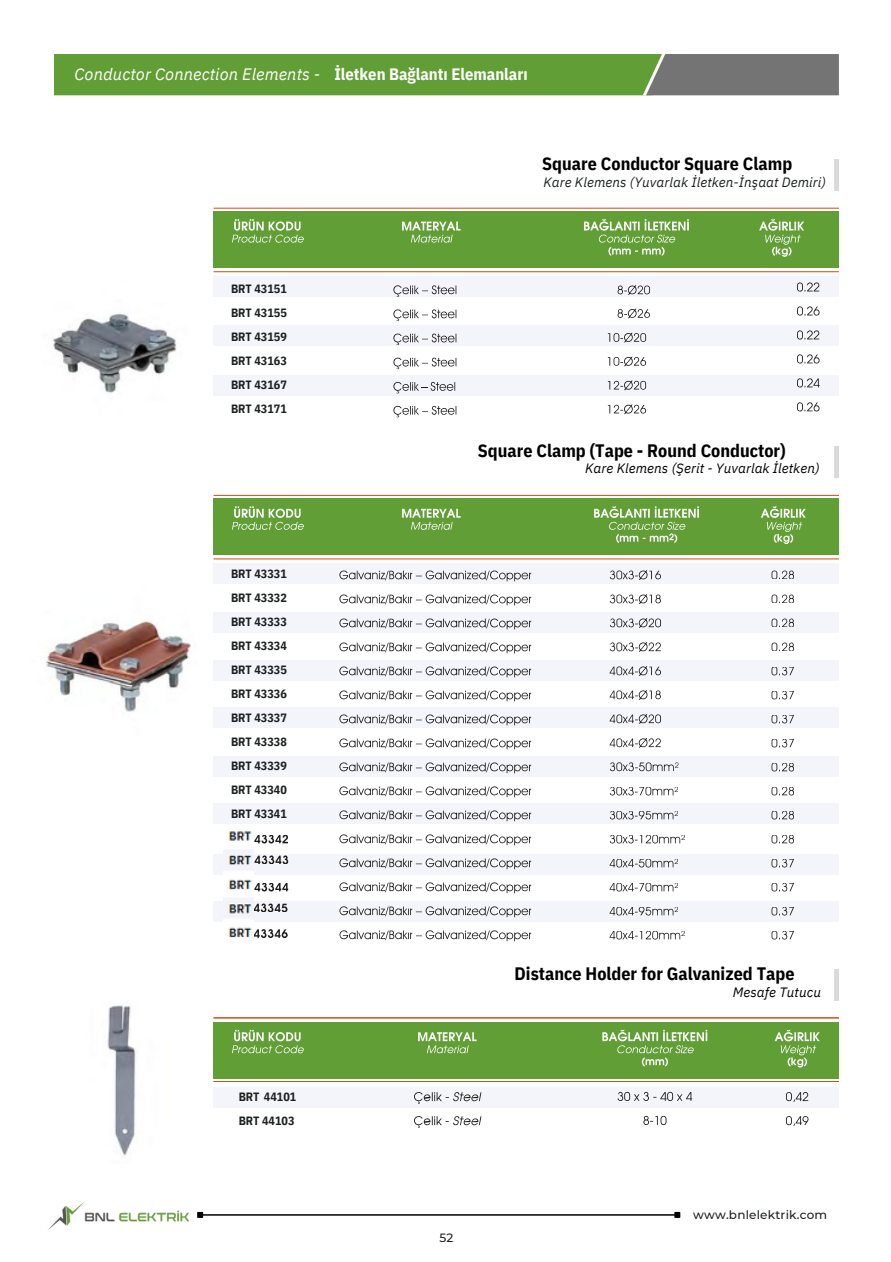
<style>
.page{position:relative;width:891px;height:1262px;background:#fff}
.page>*{position:absolute;margin:0;border:0;box-sizing:border-box;transform-origin:0 0}
.t1{font:700 18px "IBM Plex Sans Cond";color:#000}
.t2{font:italic 16.4px "IBM Plex Sans";letter-spacing:.005em;color:#fff}
.t3{font:700 16.4px "IBM Plex Sans Cond";color:#fff}
.t4{font:italic 13.6px "IBM Plex Sans";letter-spacing:.005em;color:#000}
.t5{font:italic 13.6px "IBM Plex Sans";letter-spacing:.005em;color:#1c2120}
.t6{font:700 12px/24px "IBM Plex Sans Cond";color:#1c2120;text-align:justify}
.t7{font:500 12px "Montserrat";letter-spacing:.015em;color:#1c2120}
</style>
<div class="page">
<div style="left:214px;top:325px;width:625px;height:21px;background:#f4f4fb"></div>
<div style="left:214px;top:374px;width:625px;height:21px;background:#f4f4fb"></div>
<div style="left:214px;top:612px;width:625px;height:21px;background:#f4f4fb"></div>
<div style="left:214px;top:659px;width:625px;height:21px;background:#f4f4fb"></div>
<div style="left:214px;top:707px;width:625px;height:21px;background:#f4f4fb"></div>
<div style="left:214px;top:755px;width:625px;height:21px;background:#f4f4fb"></div>
<div style="left:214px;top:803px;width:625px;height:21px;background:#f4f4fb"></div>
<div style="left:214px;top:854px;width:625px;height:20px;background:#f4f4fb"></div>
<div style="left:214px;top:900px;width:625px;height:21px;background:#f4f4fb"></div>
<div style="left:54px;top:54px;width:589px;height:41px;background:#629e36"></div>
<div style="left:643px;top:54px;width:196px;height:41px;background:#757474"></div>
<div style="left:214px;top:211px;width:625px;height:57px;background:#629e36"></div>
<div style="left:214px;top:276px;width:625px;height:21px;background:#f4f4fb"></div>
<hr style="left:214px;top:271px;width:625px;height:1px;background:#d7490c">
<hr style="left:214px;top:208px;width:625px;height:1px;background:#d7490c">
<svg style="left:232px;top:219px;width:72px;height:24px"></svg>
<svg style="left:402px;top:222px;width:59px;height:21px"></svg>
<svg style="left:584px;top:219px;width:105px;height:37px"></svg>
<svg style="left:759px;top:219px;width:45px;height:38px"></svg>
<div style="left:214px;top:498px;width:625px;height:57px;background:#629e36"></div>
<div style="left:214px;top:563px;width:625px;height:21px;background:#f4f4fb"></div>
<hr style="left:214px;top:558px;width:625px;height:1px;background:#d7490c">
<hr style="left:214px;top:495px;width:625px;height:1px;background:#d7490c">
<svg style="left:232px;top:506px;width:72px;height:24px"></svg>
<svg style="left:402px;top:509px;width:59px;height:21px"></svg>
<svg style="left:594px;top:506px;width:105px;height:37px"></svg>
<svg style="left:761px;top:506px;width:45px;height:38px"></svg>
<div style="left:214px;top:1021px;width:625px;height:57px;background:#629e36"></div>
<div style="left:214px;top:1087px;width:625px;height:20px;background:#f4f4fb"></div>
<hr style="left:214px;top:1081px;width:625px;height:1px;background:#d7490c">
<hr style="left:214px;top:1017px;width:625px;height:1px;background:#d7490c">
<svg style="left:232px;top:1029px;width:72px;height:24px"></svg>
<svg style="left:414px;top:1116px;width:67px;height:11px"></svg>
<svg style="left:414px;top:1092px;width:67px;height:11px"></svg>
<svg style="left:643px;top:1115px;width:23px;height:10px"></svg>
<svg style="left:618px;top:1091px;width:74px;height:10px"></svg>
<svg style="left:786px;top:1116px;width:23px;height:9px"></svg>
<svg style="left:786px;top:1092px;width:22px;height:9px"></svg>
<svg style="left:418px;top:1032px;width:59px;height:21px"></svg>
<svg style="left:602px;top:1029px;width:105px;height:37px"></svg>
<svg style="left:775px;top:1029px;width:45px;height:38px"></svg>
<hr style="left:835px;top:159px;width:4px;height:31px;background:#dadada">
<hr style="left:835px;top:446px;width:4px;height:31px;background:#dadada">
<hr style="left:835px;top:969px;width:4px;height:32px;background:#dadada">
<img style="left:45px;top:619px;width:146px;height:93px">
<img style="left:107px;top:1005px;width:29px;height:151px">
<img style="left:53px;top:313px;width:124px;height:81px">
<svg style="left:254px;top:835px;width:34px;height:8px"></svg>
<svg style="left:254px;top:883px;width:34px;height:8px"></svg>
<svg style="left:254px;top:903px;width:33px;height:9px"></svg>
<svg style="left:254px;top:855px;width:34px;height:9px"></svg>
<svg style="left:254px;top:929px;width:34px;height:9px"></svg>
<svg style="left:339px;top:570px;width:192px;height:11px"></svg>
<svg style="left:339px;top:594px;width:192px;height:11px"></svg>
<svg style="left:339px;top:618px;width:192px;height:11px"></svg>
<svg style="left:339px;top:642px;width:192px;height:11px"></svg>
<svg style="left:339px;top:666px;width:192px;height:11px"></svg>
<svg style="left:339px;top:690px;width:192px;height:11px"></svg>
<svg style="left:339px;top:714px;width:192px;height:11px"></svg>
<svg style="left:339px;top:738px;width:192px;height:11px"></svg>
<svg style="left:339px;top:762px;width:192px;height:11px"></svg>
<svg style="left:339px;top:786px;width:192px;height:11px"></svg>
<svg style="left:339px;top:810px;width:192px;height:11px"></svg>
<svg style="left:339px;top:834px;width:192px;height:11px"></svg>
<svg style="left:339px;top:858px;width:192px;height:11px"></svg>
<svg style="left:340px;top:882px;width:191px;height:11px"></svg>
<svg style="left:340px;top:906px;width:191px;height:11px"></svg>
<svg style="left:340px;top:930px;width:191px;height:11px"></svg>
<svg style="left:393px;top:285px;width:63px;height:12px"></svg>
<svg style="left:393px;top:309px;width:63px;height:12px"></svg>
<svg style="left:393px;top:333px;width:63px;height:12px"></svg>
<svg style="left:393px;top:358px;width:63px;height:11px"></svg>
<svg style="left:393px;top:382px;width:62px;height:11px"></svg>
<svg style="left:393px;top:406px;width:63px;height:11px"></svg>
<svg style="left:610px;top:859px;width:68px;height:8px"></svg>
<svg style="left:610px;top:883px;width:68px;height:8px"></svg>
<svg style="left:610px;top:907px;width:68px;height:8px"></svg>
<svg style="left:610px;top:931px;width:75px;height:8px"></svg>
<svg style="left:610px;top:787px;width:68px;height:8px"></svg>
<svg style="left:610px;top:835px;width:75px;height:8px"></svg>
<svg style="left:610px;top:811px;width:68px;height:8px"></svg>
<svg style="left:610px;top:570px;width:51px;height:10px"></svg>
<svg style="left:610px;top:594px;width:51px;height:10px"></svg>
<svg style="left:610px;top:618px;width:51px;height:10px"></svg>
<svg style="left:610px;top:642px;width:51px;height:10px"></svg>
<svg style="left:610px;top:666px;width:51px;height:10px"></svg>
<svg style="left:610px;top:690px;width:51px;height:10px"></svg>
<svg style="left:610px;top:714px;width:51px;height:10px"></svg>
<svg style="left:610px;top:738px;width:51px;height:10px"></svg>
<svg style="left:610px;top:762px;width:69px;height:9px"></svg>
<svg style="left:618px;top:285px;width:32px;height:10px"></svg>
<svg style="left:618px;top:309px;width:32px;height:9px"></svg>
<svg style="left:608px;top:333px;width:38px;height:9px"></svg>
<svg style="left:608px;top:356px;width:38px;height:10px"></svg>
<svg style="left:608px;top:380px;width:38px;height:10px"></svg>
<svg style="left:608px;top:404px;width:38px;height:10px"></svg>
<svg style="left:772px;top:667px;width:22px;height:8px"></svg>
<svg style="left:772px;top:691px;width:22px;height:8px"></svg>
<svg style="left:772px;top:763px;width:22px;height:8px"></svg>
<svg style="left:772px;top:715px;width:22px;height:8px"></svg>
<svg style="left:772px;top:739px;width:22px;height:8px"></svg>
<svg style="left:772px;top:787px;width:22px;height:8px"></svg>
<svg style="left:772px;top:811px;width:22px;height:8px"></svg>
<svg style="left:772px;top:835px;width:22px;height:8px"></svg>
<svg style="left:772px;top:859px;width:22px;height:8px"></svg>
<svg style="left:772px;top:907px;width:22px;height:8px"></svg>
<svg style="left:772px;top:931px;width:22px;height:8px"></svg>
<svg style="left:772px;top:883px;width:22px;height:8px"></svg>
<svg style="left:772px;top:570px;width:22px;height:9px"></svg>
<svg style="left:772px;top:594px;width:22px;height:9px"></svg>
<svg style="left:772px;top:618px;width:22px;height:9px"></svg>
<svg style="left:772px;top:642px;width:22px;height:9px"></svg>
<svg style="left:797px;top:282px;width:22px;height:10px"></svg>
<svg style="left:797px;top:306px;width:23px;height:9px"></svg>
<svg style="left:797px;top:330px;width:22px;height:9px"></svg>
<svg style="left:797px;top:354px;width:23px;height:9px"></svg>
<svg style="left:797px;top:378px;width:23px;height:9px"></svg>
<svg style="left:797px;top:402px;width:23px;height:9px"></svg>
<hr style="left:203px;top:1214px;width:471px;height:1px;background:#000">
<svg style="left:197px;top:1211px;width:6px;height:6px"></svg>
<svg style="left:674px;top:1211px;width:6px;height:6px"></svg>
<img style="left:48px;top:1201px;width:141px;height:29px">
<img style="left:224px;top:831px;width:30px;height:107px">
<p class="t2" style="left:75px;top:63px;width:247px">Conductor Connection Elements -</p>
<h4 class="t3" style="left:334px;top:63px;width:195px">İletken Bağlantı Elemanları</h4>
<p class="t1" style="left:542px;top:152px;width:252px">Square Conductor Square Clamp</p>
<h1 class="t5" style="left:543px;top:173px;width:284px">Kare Klemens (Yuvarlak İletken-İnşaat Demiri)</h1>
<p class="t6" style="left:231px;top:276px;width:57px">BRT 43151<br>BRT 43155<br>BRT 43159<br>BRT 43163<br>BRT 43167<br>BRT 43171</p>
<p class="t6" style="left:231px;top:561px;width:57px">BRT 43331<br>BRT 43332<br>BRT 43333<br>BRT 43334<br>BRT 43335<br>BRT 43336<br>BRT 43337<br>BRT 43338<br>BRT 43339<br>BRT 43340<br>BRT 43341</p>
<h3 class="t6" style="left:239px;top:1084px;width:59px">BRT 44101<br>BRT 44103</h3>
<p class="t1" style="left:478px;top:438px;width:309px">Square Clamp (Tape - Round Conductor)</p>
<h4 class="t4" style="left:585px;top:459px;width:236px">Kare Klemens (Şerit - Yuvarlak İletken)</h4>
<p class="t1" style="left:515px;top:961px;width:281px">Distance Holder for Galvanized Tape</p>
<p class="t4" style="left:733px;top:983px;width:90px">Mesafe Tutucu</p>
<h3 class="t7" style="left:439px;top:1229px;width:16px">52</h3>
<p class="t7" style="left:693px;top:1207px;width:136px">www.bnlelektri k.com</p>
</div>
